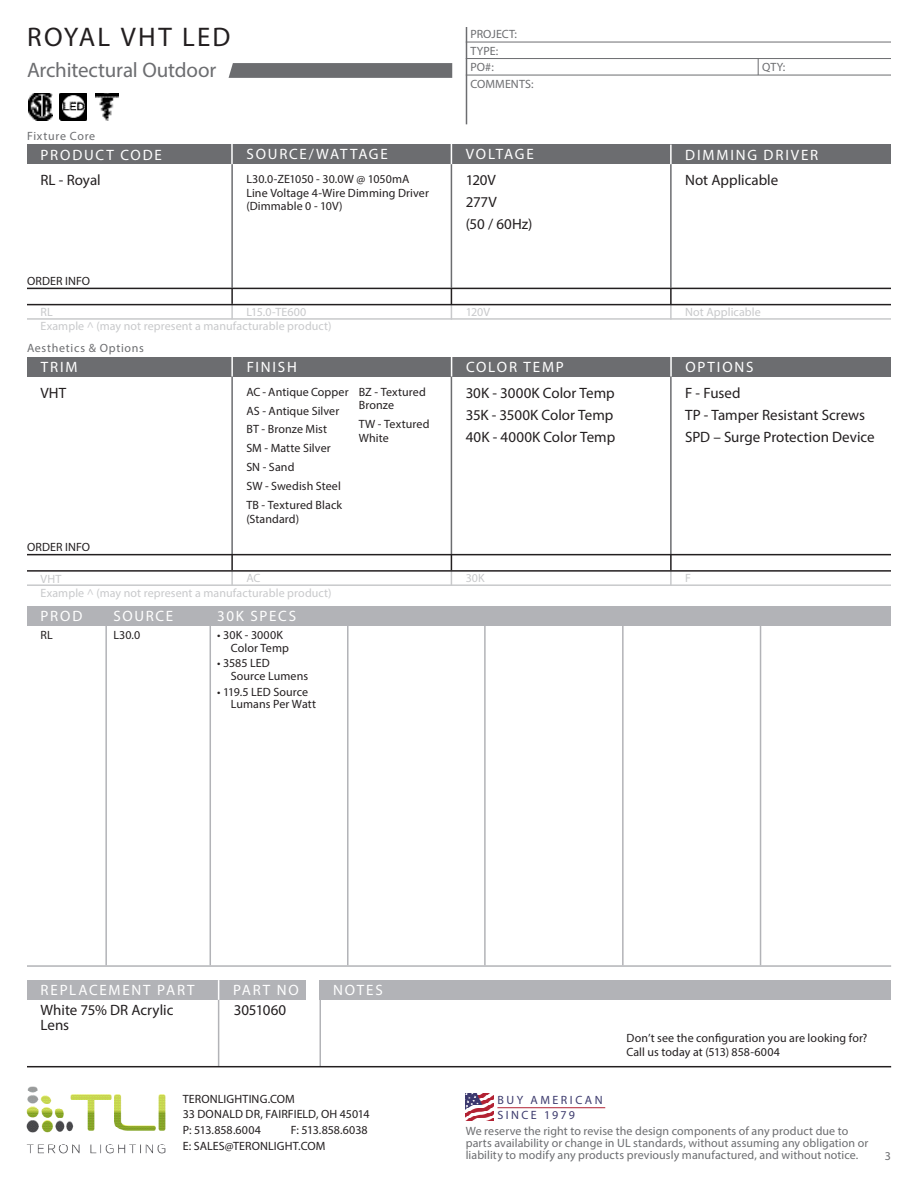
<style>
.page{position:relative;width:918px;height:1188px;background:#fff}
.page>*{position:absolute;margin:0;border:0;box-sizing:border-box;transform-origin:0 0}
.Product_Name{font:27px "Myriad Pro";letter-spacing:.08em;color:#231f20}
.Product_Category{font:21px "Myriad Pro";letter-spacing:-.01em;color:#6c6d70}
.Paragraph_Style_1{font:15px/21.9px "Myriad Pro";color:#231f20}
.t1{font:15px "Myriad Pro";letter-spacing:.12em;color:#fff}
.t2{font:15px "Myriad Pro";letter-spacing:.1em;color:#fff}
.t3{font:12px/18.9px "Myriad Pro";letter-spacing:.005em;color:#231f20}
.t4{font:12px/12px "Myriad Pro";letter-spacing:.01em;color:#6c6d70}
.Paragraph_Style_1-2{font:12px "Myriad Pro";letter-spacing:.01em;color:#c8c9cb}
.t5{font:12px/15px "Myriad Pro";letter-spacing:.21em;color:#3d3b6e}
.t6{font:12px "Myriad Pro";letter-spacing:.06em;color:#6c6d70}
.t7{font:12px "Myriad Pro";letter-spacing:.055em;color:#6c6d70}
</style>
<div class="page">
<hr style="left:218px;top:997px;width:1px;height:70px;background:#b2b3b7">
<hr style="left:231px;top:370px;width:2px;height:185px;background:#6c6d70">
<hr style="left:670px;top:370px;width:2px;height:185px;background:#6c6d70">
<hr style="left:451px;top:370px;width:1px;height:185px;background:#6c6d70">
<hr style="left:231px;top:158px;width:2px;height:130px;background:#6c6d70">
<hr style="left:670px;top:158px;width:2px;height:130px;background:#6c6d70">
<hr style="left:451px;top:158px;width:1px;height:130px;background:#6c6d70">
<div style="left:27px;top:145px;width:864px;height:19px;background:#6c6d70"></div>
<hr style="left:466px;top:27px;width:1px;height:97px;background:#6c6d70">
<hr style="left:466px;top:42px;width:425px;height:1px;background:#6c6d70">
<hr style="left:466px;top:58px;width:425px;height:1px;background:#6c6d70">
<hr style="left:466px;top:75px;width:425px;height:1px;background:#6c6d70">
<hr style="left:231px;top:141px;width:2px;height:23px;background:#fff">
<svg style="left:670px;top:145px;width:2px;height:19px"></svg>
<svg style="left:451px;top:145px;width:1px;height:19px"></svg>
<div style="left:27px;top:357px;width:864px;height:20px;background:#6c6d70"></div>
<div style="left:27px;top:606px;width:864px;height:20px;background:#b2b3b7"></div>
<hr style="left:231px;top:351px;width:2px;height:26px;background:#fff">
<hr style="left:670px;top:354px;width:2px;height:23px;background:#fff">
<svg style="left:451px;top:357px;width:1px;height:20px"></svg>
<div style="left:27px;top:980px;width:279px;height:20px;background:#b2b3b7"></div>
<div style="left:320px;top:980px;width:571px;height:20px;background:#b2b3b7"></div>
<svg style="left:758px;top:59px;width:1px;height:16px"></svg>
<svg style="left:670px;top:289px;width:2px;height:29px"></svg>
<svg style="left:451px;top:289px;width:1px;height:29px"></svg>
<svg style="left:231px;top:289px;width:2px;height:29px"></svg>
<hr style="left:27px;top:288px;width:864px;height:1px;background:#231f20">
<hr style="left:27px;top:304px;width:864px;height:1px;background:#231f20">
<hr style="left:27px;top:318px;width:864px;height:2px;background:#c8c9cb">
<svg style="left:670px;top:555px;width:2px;height:29px"></svg>
<svg style="left:451px;top:555px;width:1px;height:29px"></svg>
<svg style="left:231px;top:555px;width:2px;height:29px"></svg>
<hr style="left:27px;top:554px;width:864px;height:1px;background:#231f20">
<hr style="left:27px;top:570px;width:864px;height:2px;background:#231f20">
<hr style="left:27px;top:584px;width:864px;height:2px;background:#c8c9cb">
<hr style="left:105px;top:610px;width:2px;height:355px;background:#b2b3b7">
<hr style="left:622px;top:610px;width:2px;height:355px;background:#b2b3b7">
<hr style="left:760px;top:610px;width:1px;height:355px;background:#b2b3b7">
<hr style="left:210px;top:610px;width:1px;height:355px;background:#b2b3b7">
<hr style="left:347px;top:610px;width:2px;height:355px;background:#b2b3b7">
<hr style="left:484px;top:610px;width:2px;height:355px;background:#b2b3b7">
<hr style="left:27px;top:965px;width:864px;height:2px;background:#b2b3b7">
<svg style="left:218px;top:980px;width:1px;height:20px"></svg>
<hr style="left:320px;top:997px;width:1px;height:70px;background:#b2b3b7">
<img style="left:96px;top:93px;width:22px;height:27px">
<img style="left:59px;top:93px;width:27px;height:27px">
<img style="left:28px;top:93px;width:24px;height:27px">
<svg style="left:229px;top:63px;width:223px;height:15px;background:#6e6f72"></svg>
<hr style="left:27px;top:1066px;width:864px;height:1px;background:#231f20">
<img style="left:26px;top:1086px;width:140px;height:68px">
<img style="left:466px;top:1093px;width:28px;height:28px">
<hr style="left:497px;top:1107px;width:108px;height:1px;background:#b22335">
<p class="Product_Name" style="left:27px;top:20px;width:205px">ROYAL VHT LED</p>
<p class="Product_Category" style="left:27px;top:57px;width:191px">Architectural Outdoor</p>
<p class="t7" style="left:27px;top:129px;width:70px">Fixture Core</p>
<p class="t4" style="left:470px;top:26px;width:48px;line-height:16.4px">PROJECT:<br>TYPE:</p>
<p class="t4" style="left:470px;top:78px;width:65px">COMMENTS:</p>
<p class="t4" style="left:470px;top:61px;width:25px">PO#:</p>
<p class="t4" style="left:762px;top:61px;width:25px">QTY:</p>
<p class="t1" style="left:41px;top:146px;width:123px">PRODUCT CODE</p>
<p class="t1" style="left:247px;top:145px;width:143px">SOURCE/WATTAGE</p>
<p class="t2" style="left:466px;top:145px;width:69px">VOLTAGE</p>
<p class="t1" style="left:685px;top:146px;width:135px">DIMMING DRIVER</p>
<p class="Paragraph_Style_1" style="left:40px;top:169px;width:62px">RL - Royal</p>
<p class="t3" style="left:27px;top:271px;width:65px">ORDER INFO</p>
<p class="t3" style="left:246px;top:172px;width:184px;line-height:13.5px">L30.0-ZE1050 - 30.0W @ 1050mA<br>Line Voltage 4-Wire Dimming Driver (Dimmable 0 - 10V)</p>
<p class="Paragraph_Style_1" style="left:466px;top:169px;width:68px">120V<br>277V<br>(50 / 60Hz)</p>
<p class="Paragraph_Style_1" style="left:685px;top:169px;width:95px">Not Applicable</p>
<p class="Paragraph_Style_1-2" style="left:40px;top:305px;width:14px">RL</p>
<p class="Paragraph_Style_1-2" style="left:466px;top:305px;width:26px">120V</p>
<p class="Paragraph_Style_1-2" style="left:685px;top:305px;width:77px">Not Applicable</p>
<p class="Paragraph_Style_1-2" style="left:246px;top:305px;width:62px">L15.0-TE600</p>
<p class="Paragraph_Style_1-2" style="left:40px;top:319px;width:293px">Example ^ (may not represent a manufacturable product)</p>
<p class="t6" style="left:27px;top:341px;width:118px">Aesthetics &amp; Options</p>
<p class="t1" style="left:41px;top:358px;width:38px">TRIM</p>
<p class="t1" style="left:247px;top:358px;width:52px">FINISH</p>
<p class="t1" style="left:466px;top:358px;width:99px">COLOR TEMP</p>
<p class="t1" style="left:685px;top:358px;width:70px">OPTIONS</p>
<p class="Paragraph_Style_1" style="left:40px;top:381px;width:27px">VHT</p>
<p class="t3" style="left:27px;top:537px;width:65px">ORDER INFO</p>
<p class="Paragraph_Style_1-2" style="left:40px;top:571px;width:22px">VHT</p>
<p class="t3" style="left:246px;top:382px;width:104px">AC - Antique Copper<br>AS - Antique Silver<br>BT - Bronze Mist<br>SM - Matte Silver<br>SN - Sand<br>SW - Swedish Steel<br>TB - Textured Black</p>
<p class="t3" style="left:246px;top:509px;width:54px">(Standard)</p>
<p class="t3" style="left:359px;top:385px;width:69px;line-height:13.5px">BZ - Textured<br>Bronze</p>
<p class="t3" style="left:359px;top:417px;width:72px;line-height:13.5px">TW - Textured<br>White</p>
<p class="Paragraph_Style_1" style="left:466px;top:381px;width:151px">30K - 3000K Color Temp<br>35K - 3500K Color Temp<br>40K - 4000K Color Temp</p>
<p class="Paragraph_Style_1" style="left:685px;top:381px;width:191px">F - Fused<br>TP - Tamper Resistant Screws<br>SPD – Surge Protection Device</p>
<p class="Paragraph_Style_1-2" style="left:246px;top:571px;width:16px">AC</p>
<p class="Paragraph_Style_1-2" style="left:466px;top:571px;width:21px">30K</p>
<p class="Paragraph_Style_1-2" style="left:685px;top:571px;width:7px">F</p>
<p class="Paragraph_Style_1-2" style="left:40px;top:585px;width:293px">Example ^ (may not represent a manufacturable product)</p>
<p class="t1" style="left:41px;top:606px;width:43px">PROD</p>
<p class="t1" style="left:114px;top:606px;width:61px">SOURCE</p>
<p class="t1" style="left:217px;top:606px;width:80px">30K SPECS</p>
<p class="t3" style="left:40px;top:626px;width:14px">RL</p>
<p class="t3" style="left:113px;top:626px;width:29px">L30.0</p>
<p class="t3" style="left:231px;top:629px;width:60px;line-height:12.8px;text-indent:-14px">• 30K - 3000K<br>Color Temp</p>
<p class="t3" style="left:231px;top:657px;width:79px;line-height:12.8px;text-indent:-14px">• 3585 LED<br>Source Lumens</p>
<p class="t3" style="left:231px;top:685px;width:87px;line-height:12.8px;text-indent:-14px">• 119.5 LED Source<br>Lumans Per Watt</p>
<p class="t1" style="left:41px;top:981px;width:155px">REPLACEMENT PART</p>
<p class="t1" style="left:233px;top:981px;width:67px">PART NO</p>
<p class="t1" style="left:333px;top:981px;width:51px">NOTES</p>
<p class="Paragraph_Style_1" style="left:40px;top:1003px;width:134px;line-height:15px">White 75% DR Acrylic<br>Lens</p>
<p class="Paragraph_Style_1" style="left:234px;top:999px;width:54px">3051060</p>
<p class="t3" style="left:626px;top:1031px;width:243px;line-height:13.5px">Don’t see the configuration you are looking for?<br>Call us today at (513) 858-6004</p>
<p class="t3" style="left:183px;top:1091px;width:188px;line-height:15.8px">TERONLIGHTING.COM<br>33 DONALD DR, FAIRFIELD, OH 45014<br>P: 513.858.6004</p>
<p class="t5" style="left:497px;top:1093px;width:107px">BUY AMERICAN<br>SINCE 1979</p>
<p class="t3" style="left:183px;top:1122px;width:186px;line-height:15.8px;text-indent:108px">F: 513.858.6038<br>E: SALES@TERONLIGHT.COM</p>
<p class="t4" style="left:466px;top:1125px;width:404px">We reserve the right to revise the design components of any product due to parts availability or change in UL standards, without assuming any obligation or liability to modify any products previously manufactured, and without notice.</p>
<p class="t4" style="left:885px;top:1150px;width:8px">3</p>
</div>
